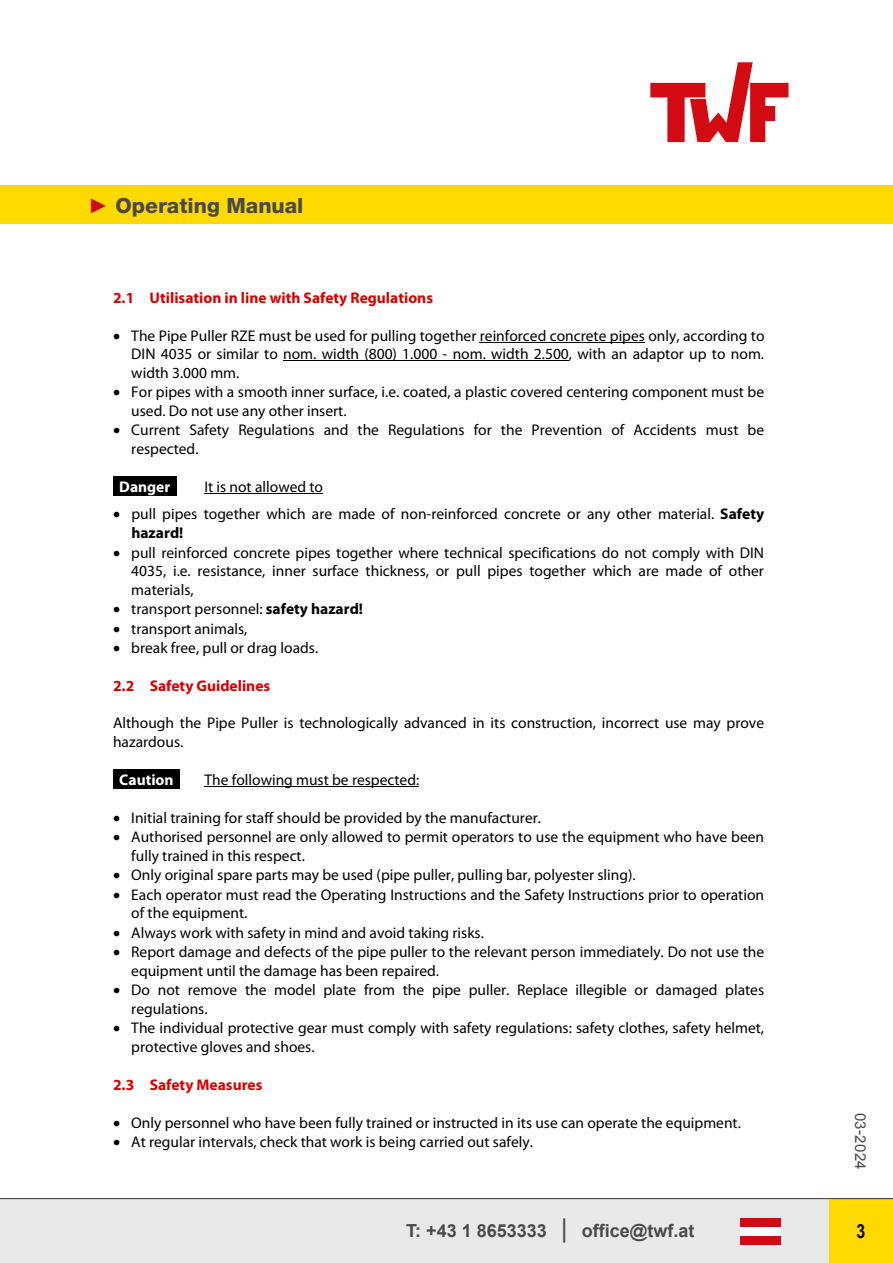
<style>
.page{position:relative;width:893px;height:1263px;background:#fff}
.page>*{position:absolute;margin:0;border:0;box-sizing:border-box;transform-origin:0 0}
.t1{font:800 21px "Helvetica Neue";color:#4a4a49}
.t2{font:700 19.5px "Arial Narrow";color:#000}
.t3{font:700 18px "Arial";color:#4a4a49}
.t4{font:15.45px/18.6px "Myriad Pro";color:#000}
.t5{font:700 15.45px "Myriad Pro";color:#d60000}
.t6{font:700 15.45px "Myriad Pro";color:#fff}
.t7{font:15px "Arial";letter-spacing:.02em;color:#4a4a49}
.s1{font-family:"Arial";font-weight:900;color:#d20a11}
.s2{font-weight:700}
.s3{font-size:18.3px}
.s4{font-size:25.95px}
</style>
<div class="page">
<svg style="left:650px;top:62px;width:138px;height:80px"></svg>
<div style="left:0;top:185px;width:893px;height:39px;background:#ffda00"></div>
<div style="left:0;top:1199px;width:893px;height:64px;background:#e9e9e9"></div>
<div style="left:740px;top:1218px;width:41px;height:9px;background:#d20a11"></div>
<div style="left:740px;top:1227px;width:41px;height:8px;background:#fff"></div>
<div style="left:740px;top:1235px;width:41px;height:9px;background:#d20a11"></div>
<div style="left:829px;top:1198px;width:64px;height:65px;background:#ffda00"></div>
<hr style="left:0;top:1198px;width:893px;height:1px;background:#4a4a49">
<hr style="left:480px;top:342px;width:165px;height:1px;background:#000">
<hr style="left:283px;top:361px;width:286px;height:1px;background:#000">
<div style="left:113px;top:476px;width:64px;height:20px;background:#000"></div>
<hr style="left:205px;top:493px;width:118px;height:1px;background:#000">
<div style="left:113px;top:769px;width:67px;height:19px;background:#000"></div>
<hr style="left:205px;top:786px;width:214px;height:1px;background:#000">
<h1 class="t1" style="left:88px;top:193px;width:217px"><span class="s1">►</span> Operating Manual</h1>
<p class="t5" style="left:113px;top:287px;width:321px">2.1 Utilisation in line with Safety Regulations</p>
<p class="t4" style="left:131px;top:326px;width:635px;text-align:justify;text-indent:-18px">• The Pipe Puller RZE must be used for pulling together reinforced concrete pipes only, according to DIN 4035 or similar to nom. width (800) 1.000 - nom. width 2.500, with an adaptor up to nom. width 3.000 mm.</p>
<p class="t4" style="left:131px;top:383px;width:634px;text-indent:-18px">• For pipes with a smooth inner surface, i.e. coated, a plastic covered centering component must be used. Do not use any other insert.</p>
<p class="t4" style="left:131px;top:421px;width:634px;text-indent:-18px">• Current Safety Regulations and the Regulations for the Prevention of Accidents must be respected.</p>
<p class="t6" style="left:119px;top:476px;width:53px">Danger</p>
<p class="t4" style="left:205px;top:477px;width:120px">It is not allowed to</p>
<p class="t4" style="left:131px;top:504px;width:634px;line-height:19px;text-indent:-18px">• pull pipes together which are made of non-reinforced concrete or any other material. <span class="s2">Safety hazard!</span></p>
<p class="t4" style="left:131px;top:543px;width:634px;text-align:justify;text-indent:-18px">• pull reinforced concrete pipes together where technical specifications do not comply with DIN 4035, i.e. resistance, inner surface thickness, or pull pipes together which are made of other materials,</p>
<p class="t4" style="left:113px;top:600px;width:252px">• transport personnel: <span class="s2">safety hazard!</span></p>
<p class="t4" style="left:113px;top:619px;width:136px">• transport animals,</p>
<p class="t4" style="left:113px;top:638px;width:207px">• break free, pull or drag loads.</p>
<p class="t5" style="left:113px;top:676px;width:159px">2.2 Safety Guidelines</p>
<p class="t4" style="left:113px;top:713px;width:652px">Although the Pipe Puller is technologically advanced in its construction, incorrect use may prove hazardous.</p>
<p class="t6" style="left:119px;top:769px;width:56px">Caution</p>
<p class="t4" style="left:205px;top:770px;width:216px">The following must be respected:</p>
<p class="t4" style="left:113px;top:808px;width:429px">• Initial training for staff should be provided by the manufacturer.</p>
<p class="t4" style="left:131px;top:827px;width:634px;text-indent:-18px">• Authorised personnel are only allowed to permit operators to use the equipment who have been fully trained in this respect.</p>
<p class="t4" style="left:113px;top:865px;width:524px">• Only original spare parts may be used (pipe puller, pulling bar, polyester sling).</p>
<p class="t4" style="left:131px;top:885px;width:634px;text-indent:-18px">• Each operator must read the Operating Instructions and the Safety Instructions prior to operation of the equipment.</p>
<p class="t4" style="left:113px;top:923px;width:372px">• Always work with safety in mind and avoid taking risks.</p>
<p class="t4" style="left:131px;top:942px;width:634px;text-indent:-18px">• Report damage and defects of the pipe puller to the relevant person immediately. Do not use the equipment until the damage has been repaired.</p>
<p class="t4" style="left:131px;top:980px;width:634px;text-indent:-18px">• Do not remove the model plate from the pipe puller. Replace illegible or damaged plates regulations.</p>
<p class="t4" style="left:131px;top:1018px;width:634px;text-indent:-18px">• The individual protective gear must comply with safety regulations: safety clothes, safety helmet, protective gloves and shoes.</p>
<p class="t5" style="left:113px;top:1074px;width:151px">2.3 Safety Measures</p>
<p class="t4" style="left:113px;top:1113px;width:629px">• Only personnel who have been fully trained or instructed in its use can operate the equipment.</p>
<p class="t4" style="left:113px;top:1132px;width:422px">• At regular intervals, check that work is being carried out safely.</p>
<p class="t7" style="left:870px;top:1113px;width:58px;rotate:90deg">03<span class="s3">-</span>2024</p>
<p class="t3" style="left:406px;top:1218px;width:290px">T: +43 1 8653333 <span class="s4">|</span> office@twf.at</p>
<p class="t2" style="left:857px;top:1216px;width:10px">3</p>
</div>
